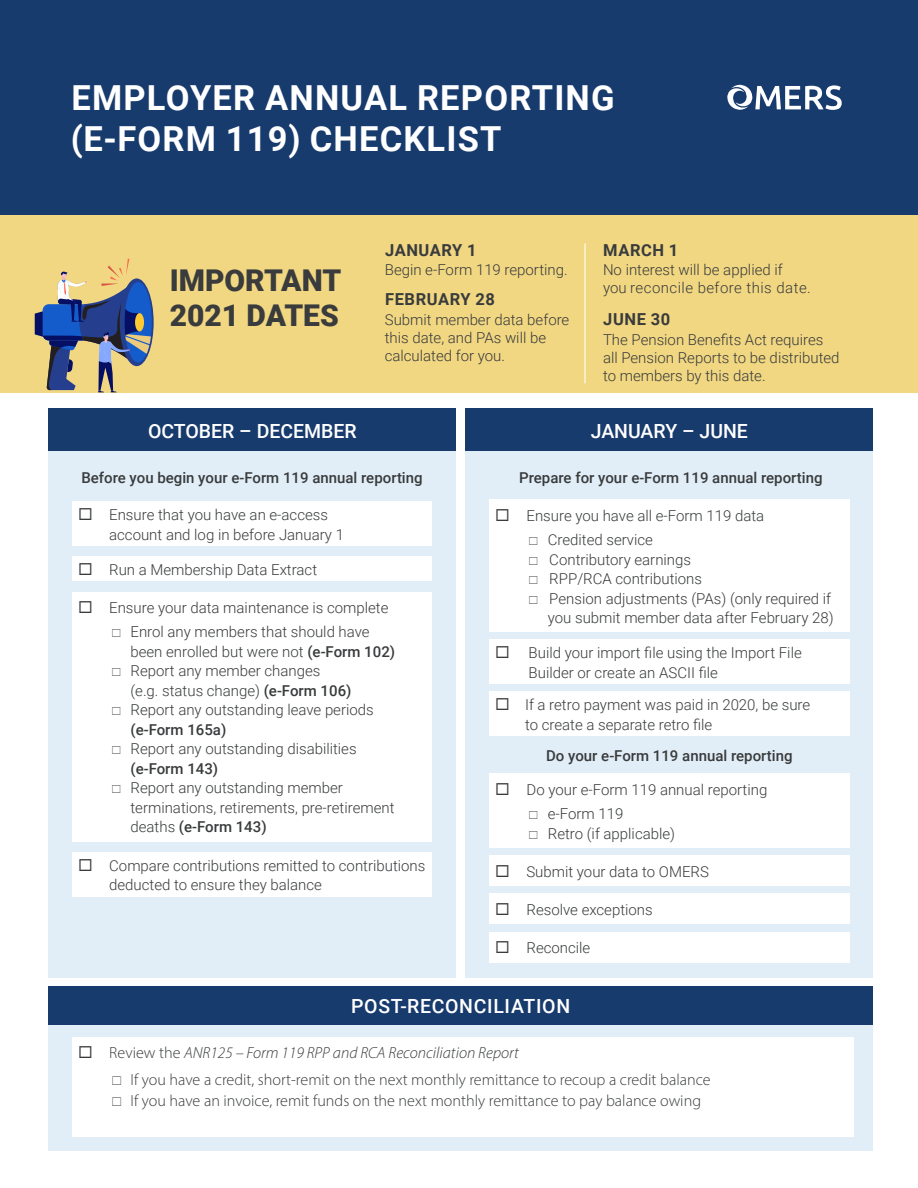
<style>
.page{position:relative;width:918px;height:1188px;background:#fff}
.page>*{position:absolute;margin:0;border:0;box-sizing:border-box;transform-origin:0 0}
.t1{font:700 34.5px/40.5px "Roboto";letter-spacing:.035em;color:#fff}
.t2{font:900 30px/34.5px "Roboto";color:#393b3c}
.t3{font:500 19.5px "Roboto";color:#fff}
.t4{font:500 19.5px "Roboto";letter-spacing:.035em;color:#fff}
.t5{font:700 16.5px "Roboto";letter-spacing:.035em;color:#393b3c}
.t6{font:300 16.2px "Myriad Pro";color:#393b3c}
.t7{font:italic 300 16.2px "Myriad Pro";color:#393b3c}
.t8{font:300 15px/19.5px "Roboto";color:#393b3c}
.t9{font:500 15px "Roboto";color:#393b3c}
.s1{font-weight:500}
.s2{font-style:normal}
</style>
<div class="page">
<div style="left:0;top:214px;width:918px;height:179px;background:#f1d782"></div>
<div style="left:0;top:0;width:918px;height:214px;background:#183b6e"></div>
<svg style="left:727px;top:85px;width:115px;height:25px"></svg>
<div style="left:49px;top:409px;width:407px;height:568px;background:#e1eef7"></div>
<div style="left:466px;top:409px;width:407px;height:568px;background:#e1eef7"></div>
<div style="left:48px;top:986px;width:825px;height:165px;background:#e1eef7"></div>
<div style="left:72px;top:502px;width:360px;height:44px;background:#fff"></div>
<div style="left:72px;top:556px;width:360px;height:25px;background:#fff"></div>
<div style="left:489px;top:640px;width:360px;height:44px;background:#fff"></div>
<div style="left:489px;top:691px;width:360px;height:45px;background:#fff"></div>
<div style="left:72px;top:852px;width:360px;height:44px;background:#fff"></div>
<div style="left:72px;top:592px;width:360px;height:249px;background:#fff"></div>
<div style="left:489px;top:500px;width:360px;height:132px;background:#fff"></div>
<div style="left:72px;top:1037px;width:782px;height:99px;background:#fff"></div>
<div style="left:489px;top:774px;width:360px;height:74px;background:#fff"></div>
<div style="left:489px;top:855px;width:360px;height:31px;background:#fff"></div>
<div style="left:489px;top:894px;width:360px;height:30px;background:#fff"></div>
<div style="left:489px;top:932px;width:360px;height:30px;background:#fff"></div>
<div style="left:49px;top:409px;width:407px;height:42px;background:#183b6e"></div>
<div style="left:466px;top:409px;width:407px;height:42px;background:#183b6e"></div>
<div style="left:48px;top:986px;width:825px;height:38px;background:#183b6e"></div>
<svg style="left:35px;top:259px;width:119px;height:133px"></svg>
<hr style="left:584px;top:243px;width:2px;height:140px;background:#fff">
<p class="t1" style="left:71px;top:77px;width:545px">EMPLOYER ANNUAL REPORTING (E-FORM 119) CHECKLIST</p>
<p class="t2" style="left:170px;top:262px;width:173px">IMPORTANT<br>2021 DATES</p>
<p class="t5" style="left:385px;top:238px;width:93px">JANUARY 1</p>
<p class="t8" style="left:385px;top:260px;width:184px">Begin e-Form 119 reporting.</p>
<p class="t5" style="left:385px;top:288px;width:111px">FEBRUARY 28</p>
<p class="t8" style="left:385px;top:310px;width:186px;line-height:18px">Submit member data before this date, and PAs will be calculated for you.</p>
<p class="t5" style="left:603px;top:238px;width:77px">MARCH 1</p>
<p class="t8" style="left:603px;top:260px;width:209px;line-height:18px">No interest will be applied if<br>you reconcile before this date.</p>
<p class="t5" style="left:603px;top:308px;width:68px">JUNE 30</p>
<p class="t8" style="left:603px;top:330px;width:238px;line-height:18px">The Pension Benefits Act requires all Pension Reports to be distributed to members by this date.</p>
<p class="t3" style="left:148px;top:417px;width:210px">OCTOBER – DECEMBER</p>
<p class="t3" style="left:591px;top:417px;width:159px">JANUARY – JUNE</p>
<p class="t9" style="left:81px;top:468px;width:343px">Before you begin your e-Form 119 annual reporting</p>
<p class="t9" style="left:519px;top:468px;width:305px">Prepare for your e-Form 119 annual reporting</p>
<p class="t8" style="left:109px;top:505px;width:236px;text-indent:-31px">◻ Ensure that you have an e-access account and log in before January 1</p>
<p class="t8" style="left:78px;top:560px;width:241px">◻ Run a Membership Data Extract</p>
<p class="t8" style="left:78px;top:598px;width:312px">◻ Ensure your data maintenance is complete</p>
<p class="t8" style="left:130px;top:622px;width:266px">Enrol any members that should have been enrolled but were not <span class="s1">(e-Form 102)</span></p>
<p class="t8" style="left:130px;top:661px;width:222px">Report any member changes (e.g. status change) <span class="s1">(e-Form 106)</span></p>
<p class="t8" style="left:130px;top:700px;width:245px">Report any outstanding leave periods <span class="s1">(e-Form 165a)</span></p>
<p class="t8" style="left:130px;top:739px;width:228px">Report any outstanding disabilities <span class="s1">(e-Form 143)</span></p>
<p class="t8" style="left:130px;top:778px;width:266px">Report any outstanding member terminations, retirements, pre-retirement deaths <span class="s1">(e-Form 143)</span></p>
<p class="t8" style="left:109px;top:855px;width:318px;text-indent:-31px">◻ Compare contributions remitted to contributions deducted to ensure they balance</p>
<p class="t8" style="left:495px;top:506px;width:271px">◻ Ensure you have all e-Form 119 data</p>
<p class="t8" style="left:548px;top:530px;width:107px">Credited service</p>
<p class="t8" style="left:549px;top:549px;width:143px">Contributory earnings</p>
<p class="t8" style="left:549px;top:569px;width:154px">RPP/RCA contributions</p>
<p class="t8" style="left:548px;top:588px;width:287px">Pension adjustments (PAs) (only required if you submit member data after February 28)</p>
<p class="t8" style="left:529px;top:643px;width:275px;text-indent:-33px">◻ Build your import file using the Import File<br>Builder or create an ASCII file</p>
<p class="t8" style="left:525px;top:695px;width:287px;text-indent:-30px">◻ If a retro payment was paid in 2020, be sure to create a separate retro file</p>
<p class="t9" style="left:546px;top:745px;width:248px">Do your e-Form 119 annual reporting</p>
<p class="t8" style="left:495px;top:780px;width:274px">◻ Do your e-Form 119 annual reporting</p>
<p class="t8" style="left:548px;top:804px;width:77px">e-Form 119</p>
<p class="t8" style="left:548px;top:823px;width:129px">Retro (if applicable)</p>
<p class="t8" style="left:495px;top:861px;width:215px">◻ Submit your data to OMERS</p>
<p class="t8" style="left:495px;top:900px;width:159px">◻ Resolve exceptions</p>
<p class="t8" style="left:495px;top:938px;width:97px">◻ Reconcile</p>
<p class="t4" style="left:351px;top:992px;width:221px">POST-RECONCILIATION</p>
<p class="t7" style="left:78px;top:1043px;width:442px">◻ <span class="s2">Review the</span> ANR125 – Form 119 RPP and RCA Reconciliation Report</p>
<p class="t6" style="left:131px;top:1070px;width:582px">If you have a credit, short-remit on the next monthly remittance to recoup a credit balance</p>
<p class="t6" style="left:131px;top:1091px;width:572px">If you have an invoice, remit funds on the next monthly remittance to pay balance owing</p>
</div>
